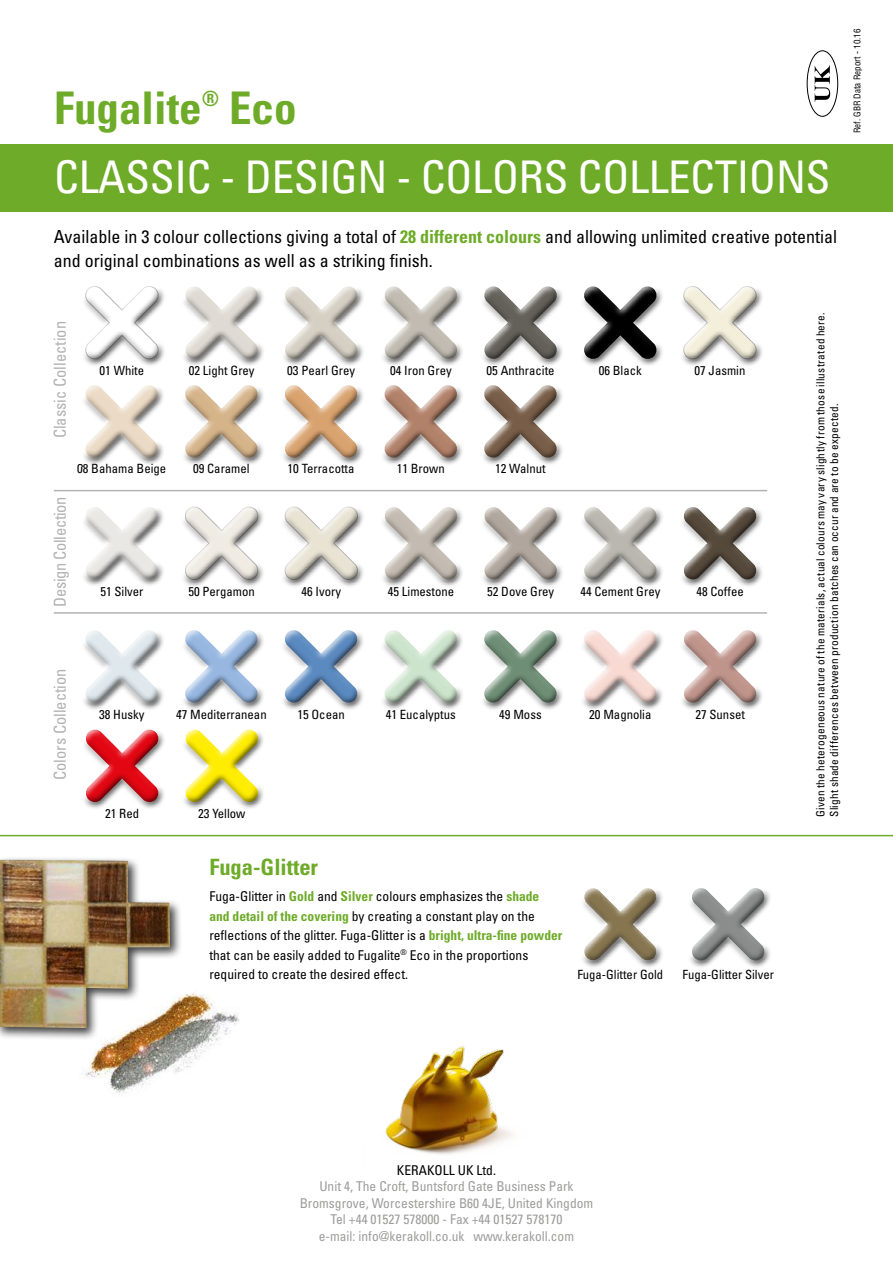
<style>
.page{position:relative;width:893px;height:1263px;background:#fff}
.page>*{position:absolute;margin:0;border:0;box-sizing:border-box;transform-origin:0 0}
.t1{font:condensed 45px "Univers LT Std";letter-spacing:-.01em;color:#fff}
.t2{font:700 condensed 45px "Univers LT Std";color:#6eab28}
.t3{font:700 condensed 22.5px "Univers LT Std";color:#6eab28}
.t4{font:condensed 18px/24px "Univers LT Std";color:#000}
.t5{font:condensed 16.5px "Univers LT Std";color:#b3b2b2}
.t6{font:condensed 16.5px "Univers LT Std";letter-spacing:-.02em;color:#b3b2b2}
.t7{font:condensed 13.5px/19.5px "Univers LT Std";color:#000}
.t8{font:condensed 13.5px/16.5px "Univers LT Std";color:#9d9d9c;text-align:center}
.t9{font:condensed 12.75px "Univers LT Std";color:#000}
.t10{font:condensed 11.25px/13.5px "Univers LT Std";letter-spacing:.02em;color:#000}
.t11{font:condensed 9px "Helvetica LT Std";color:#000}
.s1{font-weight:700;color:#6eab28}
</style>
<div class="page">
<img style="left:385px;top:1046px;width:127px;height:109px">
<div style="left:0;top:144px;width:893px;height:67px;background:#6eab28"></div>
<hr style="left:0;top:835px;width:893px;height:1px;background:#6eab28">
<div style="left:807px;top:50px;width:31px;height:67px;border:1px solid #000;border-radius:50%"></div>
<svg style="left:815px;top:65px;width:15px;height:37px"></svg>
<div style="left:687px;top:887px;width:86px;height:82px;background:#000;opacity:.75"></div>
<div style="left:579px;top:887px;width:86px;height:82px;background:#000;opacity:.75"></div>
<img style="left:83px;top:993px;width:157px;height:100px">
<div style="left:0;top:855px;width:183px;height:185px;background:#000;opacity:.75"></div>
<img style="left:0;top:860px;width:170px;height:168px">
<hr style="left:54px;top:612px;width:713px;height:2px;background:#b3b2b2">
<hr style="left:54px;top:490px;width:713px;height:1px;background:#b3b2b2">
<div style="left:280px;top:285px;width:86px;height:82px;background:#000;opacity:.75"></div>
<div style="left:380px;top:285px;width:85px;height:82px;background:#000;opacity:.75"></div>
<div style="left:479px;top:285px;width:86px;height:82px;background:#000;opacity:.75"></div>
<div style="left:579px;top:285px;width:86px;height:82px;background:#000;opacity:.75"></div>
<div style="left:679px;top:285px;width:86px;height:82px;background:#000;opacity:.75"></div>
<div style="left:180px;top:285px;width:86px;height:82px;background:#000;opacity:.75"></div>
<div style="left:81px;top:285px;width:86px;height:82px;background:#000;opacity:.75"></div>
<div style="left:80px;top:384px;width:86px;height:82px;background:#000;opacity:.75"></div>
<div style="left:180px;top:384px;width:86px;height:82px;background:#000;opacity:.75"></div>
<div style="left:280px;top:384px;width:86px;height:82px;background:#000;opacity:.75"></div>
<div style="left:379px;top:384px;width:86px;height:82px;background:#000;opacity:.75"></div>
<div style="left:479px;top:384px;width:86px;height:82px;background:#000;opacity:.75"></div>
<div style="left:81px;top:506px;width:86px;height:82px;background:#000;opacity:.75"></div>
<div style="left:180px;top:506px;width:86px;height:82px;background:#000;opacity:.75"></div>
<div style="left:280px;top:506px;width:86px;height:82px;background:#000;opacity:.75"></div>
<div style="left:380px;top:506px;width:86px;height:82px;background:#000;opacity:.75"></div>
<div style="left:479px;top:506px;width:86px;height:82px;background:#000;opacity:.75"></div>
<div style="left:579px;top:506px;width:86px;height:82px;background:#000;opacity:.75"></div>
<div style="left:679px;top:506px;width:86px;height:82px;background:#000;opacity:.75"></div>
<div style="left:679px;top:629px;width:86px;height:82px;background:#000;opacity:.75"></div>
<div style="left:181px;top:729px;width:85px;height:82px;background:#000;opacity:.75"></div>
<div style="left:81px;top:729px;width:86px;height:82px;background:#000;opacity:.75"></div>
<div style="left:80px;top:629px;width:86px;height:82px;background:#000;opacity:.75"></div>
<div style="left:180px;top:629px;width:86px;height:82px;background:#000;opacity:.75"></div>
<div style="left:280px;top:629px;width:86px;height:82px;background:#000;opacity:.75"></div>
<div style="left:379px;top:629px;width:86px;height:82px;background:#000;opacity:.75"></div>
<div style="left:479px;top:629px;width:86px;height:82px;background:#000;opacity:.75"></div>
<div style="left:579px;top:629px;width:86px;height:82px;background:#000;opacity:.75"></div>
<h1 class="t2" style="left:54px;top:80px;width:244px">Fugalite<sup>®</sup> Eco</h1>
<h1 class="t1" style="left:54px;top:148px;width:778px">CLASSIC - DESIGN - COLORS COLLECTIONS</h1>
<h3 class="t4" style="left:54px;top:225px;width:785px">Available in 3 colour collections giving a total of <span class="s1">28 different colours</span> and allowing unlimited creative potential and original combinations as well as a striking finish.</h3>
<p class="t11" style="left:851px;top:133px;width:106px;rotate:-90deg">Ref. GBR Data Report - 10.16</p>
<p class="t5" style="left:49px;top:438px;width:119px;rotate:-90deg">Classic Collection</p>
<p class="t9" style="left:100px;top:362px;width:46px">01 White</p>
<p class="t9" style="left:189px;top:362px;width:67px">02 Light Grey</p>
<p class="t9" style="left:287px;top:362px;width:69px">03 Pearl Grey</p>
<p class="t9" style="left:390px;top:362px;width:63px">04 Iron Grey</p>
<p class="t9" style="left:487px;top:362px;width:69px">05 Anthracite</p>
<p class="t9" style="left:599px;top:362px;width:45px">06 Black</p>
<p class="t9" style="left:694px;top:362px;width:52px">07 Jasmin</p>
<p class="t9" style="left:77px;top:461px;width:91px">08 Bahama Beige</p>
<p class="t9" style="left:193px;top:461px;width:58px">09 Caramel</p>
<p class="t9" style="left:288px;top:461px;width:68px">10 Terracotta</p>
<p class="t9" style="left:397px;top:461px;width:50px">11 Brown</p>
<p class="t9" style="left:495px;top:461px;width:52px">12 Walnut</p>
<p class="t6" style="left:49px;top:607px;width:112px;rotate:-90deg">Design Collection</p>
<p class="t9" style="left:100px;top:583px;width:45px">51 Silver</p>
<p class="t9" style="left:188px;top:583px;width:68px">50 Pergamon</p>
<p class="t9" style="left:301px;top:583px;width:41px">46 Ivory</p>
<p class="t9" style="left:388px;top:583px;width:68px">45 Limestone</p>
<p class="t9" style="left:487px;top:583px;width:69px">52 Dove Grey</p>
<p class="t9" style="left:580px;top:583px;width:82px">44 Cement Grey</p>
<p class="t9" style="left:696px;top:583px;width:49px">48 Coffee</p>
<p class="t5" style="left:49px;top:780px;width:113px;rotate:-90deg">Colors Collection</p>
<p class="t9" style="left:99px;top:706px;width:47px">38 Husky</p>
<p class="t9" style="left:176px;top:706px;width:92px">47 Mediterranean</p>
<p class="t9" style="left:297px;top:706px;width:49px">15 Ocean</p>
<p class="t9" style="left:386px;top:706px;width:72px">41 Eucalyptus</p>
<p class="t9" style="left:499px;top:706px;width:44px">49 Moss</p>
<p class="t9" style="left:589px;top:706px;width:64px">20 Magnolia</p>
<p class="t9" style="left:695px;top:706px;width:51px">27 Sunset</p>
<p class="t9" style="left:105px;top:806px;width:35px">21 Red</p>
<p class="t9" style="left:198px;top:806px;width:49px">23 Yellow</p>
<h2 class="t3" style="left:209px;top:853px;width:110px">Fuga-Glitter</h2>
<p class="t7" style="left:209px;top:886px;width:354px">Fuga-Glitter in <span class="s1">Gold</span> and <span class="s1">Silver</span> colours emphasizes the <span class="s1">shade and detail of the covering</span> by creating a constant play on the reflections of the glitter. Fuga-Glitter is a <span class="s1">bright, ultra-fine powder </span>that can be easily added to Fugalite<sup>®</sup> Eco in the proportions required to create the desired effect.</p>
<p class="t9" style="left:577px;top:966px;width:87px">Fuga-Glitter Gold</p>
<p class="t9" style="left:682px;top:966px;width:93px">Fuga-Glitter Silver</p>
<p class="t10" style="left:814px;top:817px;width:506px;rotate:-90deg">Given the heterogeneous nature of the materials, actual colours may vary slightly from those illustrated here.<br>Slight shade differences between production batches can occur and are to be expected.</p>
<p class="t7" style="left:397px;top:1160px;width:100px">KERAKOLL UK Ltd.</p>
<p class="t8" style="left:300px;top:1178px;width:295px">Unit 4, The Croft, Buntsford Gate Business Park Bromsgrove, Worcestershire B60 4JE, United Kingdom Tel +44 01527 578000 - Fax +44 01527 578170<br>e-mail: info@kerakoll.co.uk www.kerakoll.com</p>
</div>
